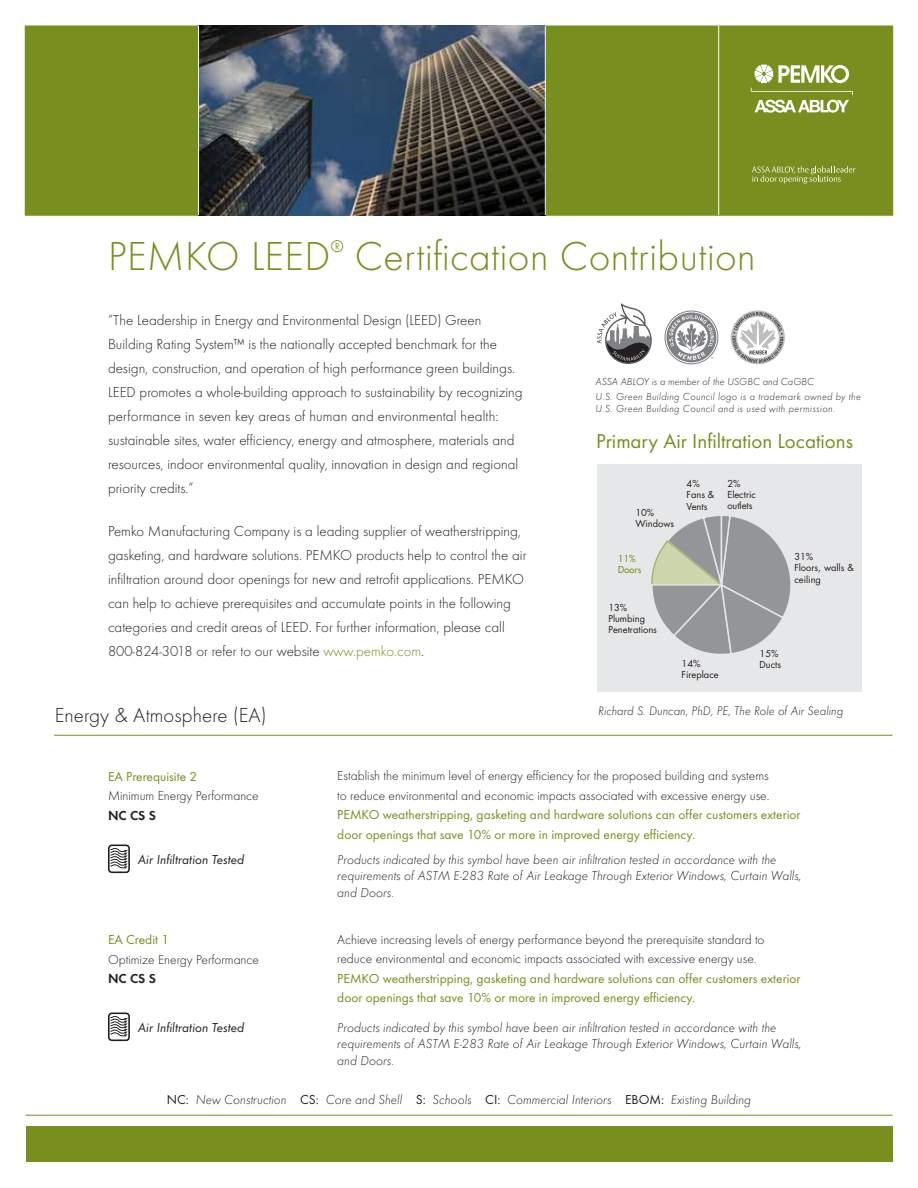
<style>
.page{position:relative;width:918px;height:1188px;background:#fff}
.page>*{position:absolute;margin:0;border:0;box-sizing:border-box;transform-origin:0 0}
.t1{font:300 42px "Futura T";letter-spacing:.01em;color:#788e1e}
.t2{font:21px "Futura T";color:#788e1e}
.t3{font:300 21px "Futura T";letter-spacing:.005em;color:#231f20}
.t4{font:300 17.55px "Futura T";color:#788e1e}
.t5{font:300 15px/24px "Futura T";color:#231f20}
.t6{font:italic 300 13.5px/16.5px "Futura T";color:#231f20}
.t7{font:300 13.5px/19.5px "Futura T";color:#231f20}
.t8{font:13.5px/19.5px "Futura T";color:#788e1e}
.t9{font:italic 13.5px "Futura T";color:#231f20}
.t10{font:600 13.5px "Futura T";letter-spacing:.005em;color:#231f20}
.t11{font:italic 300 12.75px "Futura T";color:#231f20}
.t12{font:italic 300 10.5px/15.3px "Futura T";letter-spacing:.03em;color:#231f20}
.t13{font:9.3px/11.2px "Futura";color:#231f20}
.t14{font:9.3px/11.2px "Futura";color:#788e1e}
.s1{color:#788e1e}
.s2{font-weight:400;font-style:normal}
</style>
<div class="page">
<hr style="left:26px;top:1115px;width:866px;height:1px;background:#788e1e">
<hr style="left:54px;top:735px;width:838px;height:1px;background:#788e1e">
<div style="left:26px;top:1126px;width:866px;height:35px;background:#788e1e"></div>
<div style="left:25px;top:26px;width:868px;height:190px;background:#788e1e;border:2px solid #788e1e"></div>
<img style="left:199px;top:26px;width:346px;height:189px">
<svg style="left:752px;top:166px;width:104px;height:18px"></svg>
<svg style="left:751px;top:65px;width:102px;height:48px"></svg>
<hr style="left:198px;top:26px;width:1px;height:189px;background:#fff">
<hr style="left:545px;top:26px;width:1px;height:189px;background:#fff">
<hr style="left:718px;top:26px;width:1px;height:189px;background:#fff">
<svg style="left:665px;top:311px;width:53px;height:53px"></svg>
<svg style="left:597px;top:305px;width:54px;height:59px"></svg>
<svg style="left:731px;top:311px;width:54px;height:53px"></svg>
<div style="left:108px;top:844px;width:22px;height:29px;border:2px solid #231f20;border-radius:3px"></div>
<svg style="left:110px;top:846px;width:18px;height:23px"></svg>
<div style="left:597px;top:464px;width:265px;height:228px;background:#e6e7e8"></div>
<div style="left:108px;top:1013px;width:22px;height:28px;border:2px solid #231f20;border-radius:3px"></div>
<svg style="left:110px;top:1014px;width:18px;height:23px"></svg>
<svg style="left:651px;top:516px;width:140px;height:138px"></svg>
<h1 class="t1" style="left:108px;top:231px;width:224px">PEMKO LEED</h1>
<p class="t4" style="left:331px;top:236px;width:14px">®</p>
<h1 class="t1" style="left:355px;top:231px;width:402px">Certification Contribution</h1>
<p class="t5" style="left:108px;top:308px;width:416px">“The Leadership in Energy and Environmental Design (LEED) Green Building Rating System™ is the nationally accepted benchmark for the design, construction, and operation of high performance green buildings.<br>LEED promotes a whole-building approach to sustainability by recognizing performance in seven key areas of human and environmental health: sustainable sites, water efficiency, energy and atmosphere, materials and resources, indoor environmental quality, innovation in design and regional priority credits.”</p>
<p class="t5" style="left:108px;top:518px;width:420px">Pemko Manufacturing Company is a leading supplier of weatherstripping, gasketing, and hardware solutions. PEMKO products help to control the air infiltration around door openings for new and retrofit applications. PEMKO can help to achieve prerequisites and accumulate points in the following categories and credit areas of LEED. For further information, please call 800-824-3018 or refer to our website <span class="s1">www.pemko.com</span>.</p>
<h2 class="t3" style="left:55px;top:703px;width:213px">Energy &amp; Atmosphere (EA)</h2>
<p class="t12" style="left:596px;top:374px;width:267px">ASSA ABLOY is a member of the USGBC and CaGBC<br>U.S. Green Building Council logo is a trademark owned by the</p>
<p class="t12" style="left:596px;top:401px;width:241px">U.S. Green Building Council and is used with permission.</p>
<h2 class="t2" style="left:596px;top:428px;width:258px">Primary Air Infiltration Locations</h2>
<p class="t13" style="left:635px;top:506px;width:40px">10%<br>Windows</p>
<p class="t14" style="left:618px;top:553px;width:25px">11%<br>Doors</p>
<p class="t13" style="left:608px;top:601px;width:50px">13%<br>Plumbing<br>Penetrations</p>
<p class="t13" style="left:687px;top:478px;width:29px">4%<br>Fans &amp;<br>Vents</p>
<p class="t13" style="left:682px;top:658px;width:39px">14%<br>Fireplace</p>
<p class="t13" style="left:727px;top:478px;width:30px">2%<br>Electric outlets</p>
<p class="t13" style="left:760px;top:648px;width:23px">15%<br>Ducts</p>
<p class="t13" style="left:794px;top:551px;width:61px">31%<br>Floors, walls &amp; ceiling</p>
<p class="t11" style="left:598px;top:703px;width:247px">Richard S. Duncan, PhD, PE, The Role of Air Sealing</p>
<p class="t8" style="left:108px;top:766px;width:91px">EA Prerequisite 2</p>
<p class="t7" style="left:108px;top:786px;width:152px">Minimum Energy Performance</p>
<p class="t10" style="left:108px;top:807px;width:49px">NC CS S</p>
<p class="t9" style="left:138px;top:851px;width:108px">Air Infiltration Tested</p>
<p class="t7" style="left:337px;top:766px;width:434px">Establish the minimum level of energy efficiency for the proposed building and systems to reduce environmental and economic impacts associated with excessive energy use.</p>
<p class="t8" style="left:337px;top:805px;width:465px">PEMKO weatherstripping, gasketing and hardware solutions can offer customers exterior door openings that save 10% or more in improved energy efficiency.</p>
<p class="t6" style="left:337px;top:851px;width:466px">Products indicated by this symbol have been air infiltration tested in accordance with the requirements of ASTM E-283 Rate of Air Leakage Through Exterior Windows, Curtain Walls, and Doors.</p>
<p class="t8" style="left:108px;top:930px;width:63px">EA Credit 1</p>
<p class="t7" style="left:108px;top:949px;width:153px">Optimize Energy Performance</p>
<p class="t10" style="left:108px;top:971px;width:49px">NC CS S</p>
<p class="t7" style="left:337px;top:930px;width:429px">Achieve increasing levels of energy performance beyond the prerequisite standard to reduce environmental and economic impacts associated with excessive energy use.</p>
<p class="t8" style="left:337px;top:969px;width:465px">PEMKO weatherstripping, gasketing and hardware solutions can offer customers exterior door openings that save 10% or more in improved energy efficiency.</p>
<p class="t9" style="left:138px;top:1019px;width:108px">Air Infiltration Tested</p>
<p class="t6" style="left:337px;top:1019px;width:466px">Products indicated by this symbol have been air infiltration tested in accordance with the requirements of ASTM E-283 Rate of Air Leakage Through Exterior Windows, Curtain Walls, and Doors.</p>
<p class="t6" style="left:167px;top:1091px;width:586px"><span class="s2">NC:</span> New Construction <span class="s2">CS:</span> Core and Shell <span class="s2">S:</span> Schools <span class="s2">CI:</span> Commercial Interiors <span class="s2">EBOM:</span> Existing Building</p>
</div>
